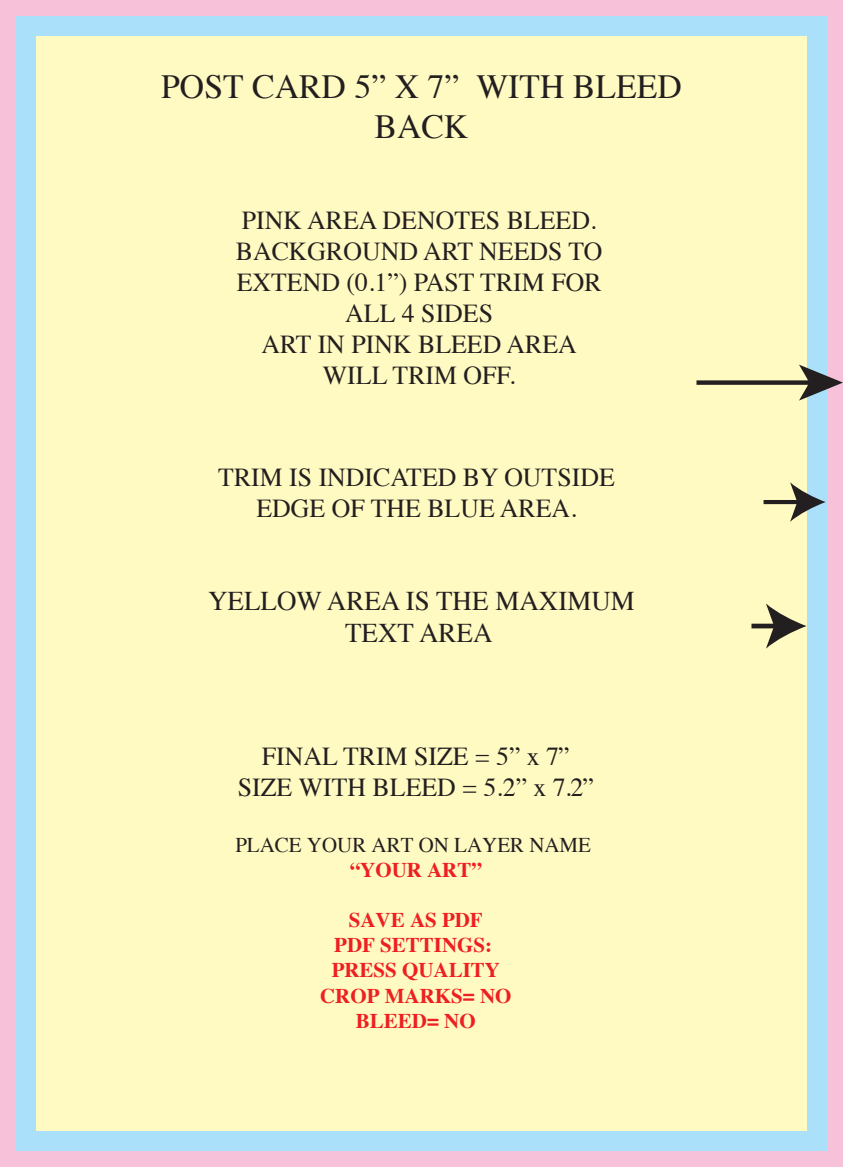
<style>
.page{position:relative;width:843px;height:1167px;background:#fff}
.page>*{position:absolute;margin:0;border:0;box-sizing:border-box;transform-origin:0 0}
.t1{font:33.75px/40.5px "Times";color:#231f20;text-align:center}
.t2{font:27px/32.4px "Times";color:#231f20;text-align:center}
.t3{font:25.88px/31.1px "Times";color:#231f20;text-align:center}
.t4{font:700 20.93px/25.2px "Times";color:#ee1f23;text-align:center}
.t5{font:20.93px "Times";color:#231f20}
</style>
<div class="page">
<div style="left:0;top:0;width:842px;height:1166px;background:#f7c1d9"></div>
<div style="left:16px;top:16px;width:810px;height:1134px;background:#aae0f9"></div>
<div style="left:36px;top:36px;width:770px;height:1094px;background:#fffac1"></div>
<hr style="left:763px;top:500px;width:37px;height:4px;background:#231f20">
<svg style="left:790px;top:482px;width:35px;height:40px"></svg>
<div style="left:751px;top:623px;width:26px;height:5px;background:#231f20"></div>
<svg style="left:765px;top:603px;width:41px;height:45px"></svg>
<div style="left:696px;top:380px;width:115px;height:5px;background:#231f20"></div>
<svg style="left:798px;top:364px;width:44px;height:36px"></svg>
<h1 class="t1" style="left:161px;top:63px;width:522px">POST CARD 5” X 7” WITH BLEED<br>BACK</h1>
<p class="t3" style="left:236px;top:202px;width:368px">PINK AREA DENOTES BLEED.<br>BACKGROUND ART NEEDS TO<br>EXTEND (0.1”) PAST TRIM FOR<br>ALL 4 SIDES<br>ART IN PINK BLEED AREA<br>WILL TRIM OFF.</p>
<p class="t3" style="left:218px;top:459px;width:398px">TRIM IS INDICATED BY OUTSIDE<br>EDGE OF THE BLUE AREA.</p>
<p class="t2" style="left:208px;top:582px;width:428px">YELLOW AREA IS THE MAXIMUM<br>TEXT AREA</p>
<p class="t3" style="left:238px;top:738px;width:357px">FINAL TRIM SIZE = 5” x 7”<br>SIZE WITH BLEED = 5.2” x 7.2”</p>
<p class="t5" style="left:235px;top:825px;width:357px">PLACE YOUR ART ON LAYER NAME</p>
<p class="t4" style="left:350px;top:855px;width:134px">“YOUR ART”</p>
<p class="t4" style="left:320px;top:905px;width:193px">SAVE AS PDF<br>PDF SETTINGS:<br>PRESS QUALITY<br>CROP MARKS= NO<br>BLEED= NO</p>
</div>
